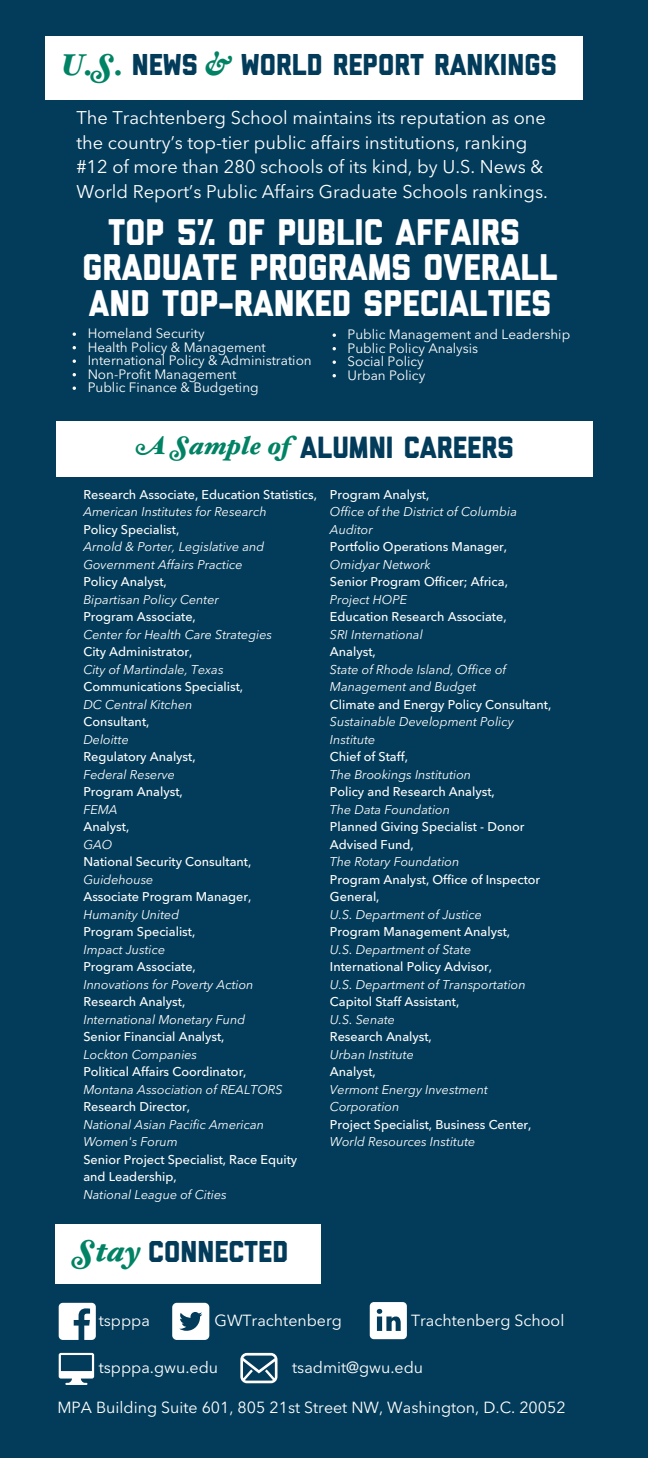
<style>
.page{position:relative;width:648px;height:1458px;background:#033c5a}
.page>*{position:absolute;margin:0;border:0;box-sizing:border-box;transform-origin:0 0}
.t1{font:800 37.12px/35.6px "Liberator";color:#fff;text-align:center}
.t2{font:800 30.6px "Liberator";color:#033c5a}
.t3{font:800 30.15px "Liberator";color:#033c5a}
.t4{font:18.22px/24.3px "Avenir Next LT Pro";color:#fff}
.t5{font:15.97px "Avenir Next LT Pro";color:#fff}
.t6{font:13.5px/13.5px "Avenir Next LT Pro";color:#fff}
.t7{font:500 12.6px/17.6px "Avenir Next LT Pro";color:#fff}
.t8{font:italic 12.6px/17.6px "Avenir Next LT Pro";color:#fff}
.s1{font-family:"Hoefler Txt Black Swash Ita";font-weight:400;color:#008364}
.s2{font-family:"Hoefler Txt Black Swash Ita";font-weight:400;font-size:25.2px;color:#008364}
</style>
<div class="page">
<div style="left:56px;top:1224px;width:265px;height:60px;background:#fff"></div>
<svg style="left:59px;top:1303px;width:37px;height:37px"></svg>
<svg style="left:172px;top:1303px;width:37px;height:37px"></svg>
<svg style="left:370px;top:1302px;width:37px;height:37px"></svg>
<svg style="left:59px;top:1353px;width:35px;height:32px"></svg>
<svg style="left:240px;top:1353px;width:37px;height:30px"></svg>
<div style="left:56px;top:421px;width:537px;height:56px;background:#fff"></div>
<div style="left:46px;top:37px;width:536px;height:62px;background:#fff"></div>
<h3 class="t3" style="left:61px;top:54px;width:497px"><span class="s1">U.S.</span> NEWS <span class="s1">&amp;</span> WORLD REPORT RANKINGS</h3>
<h3 class="t4" style="left:76px;top:108px;width:473px">The Trachtenberg School maintains its reputation as one the country’s top-tier public affairs institutions, ranking #12 of more than 280 schools of its kind, by U.S. News &amp; World Report’s Public Affairs Graduate Schools rankings.</h3>
<h1 class="t1" style="left:83px;top:216px;width:477px">TOP 5% OF PUBLIC AFFAIRS<br>GRADUATE PROGRAMS OVERALL<br>AND TOP-RANKED SPECIALTIES</h1>
<p class="t6" style="left:88px;top:328px;width:226px">Homeland Security<br>Health Policy &amp; Management<br>International Policy &amp; Administration<br>Non-Profit Management<br>Public Finance &amp; Budgeting</p>
<p class="t6" style="left:348px;top:329px;width:224px">Public Management and Leadership<br>Public Policy Analysis<br>Social Policy<br>Urban Policy</p>
<h2 class="t2" style="left:137px;top:436px;width:379px"><span class="s2">A Sample of</span>ALUMNI CAREERS</h2>
<p class="t7" style="left:83px;top:487px;width:235px">Research Associate, Education Statistics,</p>
<p class="t8" style="left:83px;top:504px;width:185px">American Institutes for Research</p>
<p class="t7" style="left:83px;top:522px;width:97px">Policy Specialist,</p>
<p class="t8" style="left:83px;top:539px;width:182px">Arnold &amp; Porter, Legislative and<br>Government Affairs Practice</p>
<p class="t7" style="left:83px;top:574px;width:85px">Policy Analyst,</p>
<p class="t8" style="left:83px;top:592px;width:137px">Bipartisan Policy Center</p>
<p class="t7" style="left:83px;top:609px;width:114px">Program Associate,</p>
<p class="t8" style="left:83px;top:627px;width:190px">Center for Health Care Strategies</p>
<p class="t7" style="left:83px;top:644px;width:110px">City Administrator,</p>
<p class="t8" style="left:83px;top:662px;width:142px">City of Martindale, Texas</p>
<p class="t7" style="left:83px;top:679px;width:161px">Communications Specialist,</p>
<p class="t8" style="left:83px;top:697px;width:111px">DC Central Kitchen</p>
<p class="t7" style="left:83px;top:714px;width:68px">Consultant,</p>
<p class="t8" style="left:83px;top:732px;width:47px">Deloitte</p>
<p class="t7" style="left:83px;top:749px;width:114px">Regulatory Analyst,</p>
<p class="t8" style="left:83px;top:767px;width:93px">Federal Reserve</p>
<p class="t7" style="left:83px;top:784px;width:101px">Program Analyst,</p>
<p class="t8" style="left:83px;top:802px;width:36px">FEMA</p>
<p class="t7" style="left:83px;top:819px;width:47px">Analyst,</p>
<p class="t8" style="left:83px;top:837px;width:31px">GAO</p>
<p class="t7" style="left:83px;top:854px;width:169px">National Security Consultant,</p>
<p class="t8" style="left:83px;top:872px;width:72px">Guidehouse</p>
<p class="t7" style="left:83px;top:889px;width:169px">Associate Program Manager,</p>
<p class="t8" style="left:83px;top:907px;width:97px">Humanity United</p>
<p class="t7" style="left:83px;top:924px;width:113px">Program Specialist,</p>
<p class="t8" style="left:83px;top:942px;width:83px">Impact Justice</p>
<p class="t7" style="left:83px;top:959px;width:114px">Program Associate,</p>
<p class="t8" style="left:83px;top:977px;width:172px">Innovations for Poverty Action</p>
<p class="t7" style="left:83px;top:994px;width:103px">Research Analyst,</p>
<p class="t8" style="left:83px;top:1012px;width:163px">International Monetary Fund</p>
<p class="t7" style="left:83px;top:1029px;width:143px">Senior Financial Analyst,</p>
<p class="t8" style="left:83px;top:1047px;width:115px">Lockton Companies</p>
<p class="t7" style="left:83px;top:1064px;width:165px">Political Affairs Coordinator,</p>
<p class="t8" style="left:83px;top:1082px;width:201px">Montana Association of REALTORS</p>
<p class="t7" style="left:83px;top:1099px;width:108px">Research Director,</p>
<p class="t8" style="left:83px;top:1117px;width:182px">National Asian Pacific American<br>Women's Forum</p>
<p class="t7" style="left:83px;top:1152px;width:215px">Senior Project Specialist, Race Equity and Leadership,</p>
<p class="t8" style="left:83px;top:1187px;width:145px">National League of Cities</p>
<p class="t7" style="left:330px;top:487px;width:101px">Program Analyst,</p>
<p class="t8" style="left:330px;top:504px;width:189px">Office of the District of Columbia<br>Auditor</p>
<p class="t7" style="left:330px;top:539px;width:179px">Portfolio Operations Manager,</p>
<p class="t8" style="left:330px;top:557px;width:102px">Omidyar Network</p>
<p class="t7" style="left:330px;top:574px;width:179px">Senior Program Officer; Africa,</p>
<p class="t8" style="left:330px;top:592px;width:79px">Project HOPE</p>
<p class="t7" style="left:330px;top:609px;width:178px">Education Research Associate,</p>
<p class="t8" style="left:330px;top:627px;width:94px">SRI International</p>
<p class="t7" style="left:330px;top:644px;width:47px">Analyst,</p>
<p class="t8" style="left:330px;top:662px;width:178px">State of Rhode Island, Office of<br>Management and Budget</p>
<p class="t7" style="left:330px;top:697px;width:223px">Climate and Energy Policy Consultant,</p>
<p class="t8" style="left:330px;top:714px;width:185px">Sustainable Development Policy<br>Institute</p>
<p class="t7" style="left:330px;top:749px;width:79px">Chief of Staff,</p>
<p class="t8" style="left:330px;top:767px;width:143px">The Brookings Institution</p>
<p class="t7" style="left:330px;top:784px;width:166px">Policy and Research Analyst,</p>
<p class="t8" style="left:330px;top:802px;width:122px">The Data Foundation</p>
<p class="t7" style="left:330px;top:819px;width:196px">Planned Giving Specialist - Donor<br>Advised Fund,</p>
<p class="t8" style="left:330px;top:854px;width:131px">The Rotary Foundation</p>
<p class="t7" style="left:330px;top:872px;width:212px">Program Analyst, Office of Inspector<br>General,</p>
<p class="t8" style="left:330px;top:907px;width:153px">U.S. Department of Justice</p>
<p class="t7" style="left:330px;top:924px;width:182px">Program Management Analyst,</p>
<p class="t8" style="left:330px;top:942px;width:143px">U.S. Department of State</p>
<p class="t7" style="left:330px;top:959px;width:164px">International Policy Advisor,</p>
<p class="t8" style="left:330px;top:977px;width:197px">U.S. Department of Transportation</p>
<p class="t7" style="left:330px;top:994px;width:131px">Capitol Staff Assistant,</p>
<p class="t8" style="left:330px;top:1012px;width:67px">U.S. Senate</p>
<p class="t7" style="left:330px;top:1029px;width:103px">Research Analyst,</p>
<p class="t8" style="left:330px;top:1047px;width:85px">Urban Institute</p>
<p class="t7" style="left:330px;top:1064px;width:47px">Analyst,</p>
<p class="t8" style="left:330px;top:1082px;width:159px">Vermont Energy Investment<br>Corporation</p>
<p class="t7" style="left:330px;top:1117px;width:203px">Project Specialist, Business Center,</p>
<p class="t8" style="left:330px;top:1134px;width:147px">World Resources Institute</p>
<h3 class="t3" style="left:76px;top:1241px;width:214px"><span class="s1">Stay</span> CONNECTED</h3>
<p class="t5" style="left:99px;top:1314px;width:53px">tspppa</p>
<p class="t5" style="left:215px;top:1314px;width:129px">GWTrachtenberg</p>
<p class="t5" style="left:411px;top:1314px;width:155px">Trachtenberg School</p>
<p class="t5" style="left:99px;top:1361px;width:121px">tspppa.gwu.edu</p>
<p class="t5" style="left:292px;top:1361px;width:132px">tsadmit@gwu.edu</p>
<p class="t5" style="left:57px;top:1401px;width:510px">MPA Building Suite 601, 805 21st Street NW, Washington, D.C. 20052</p>
</div>
